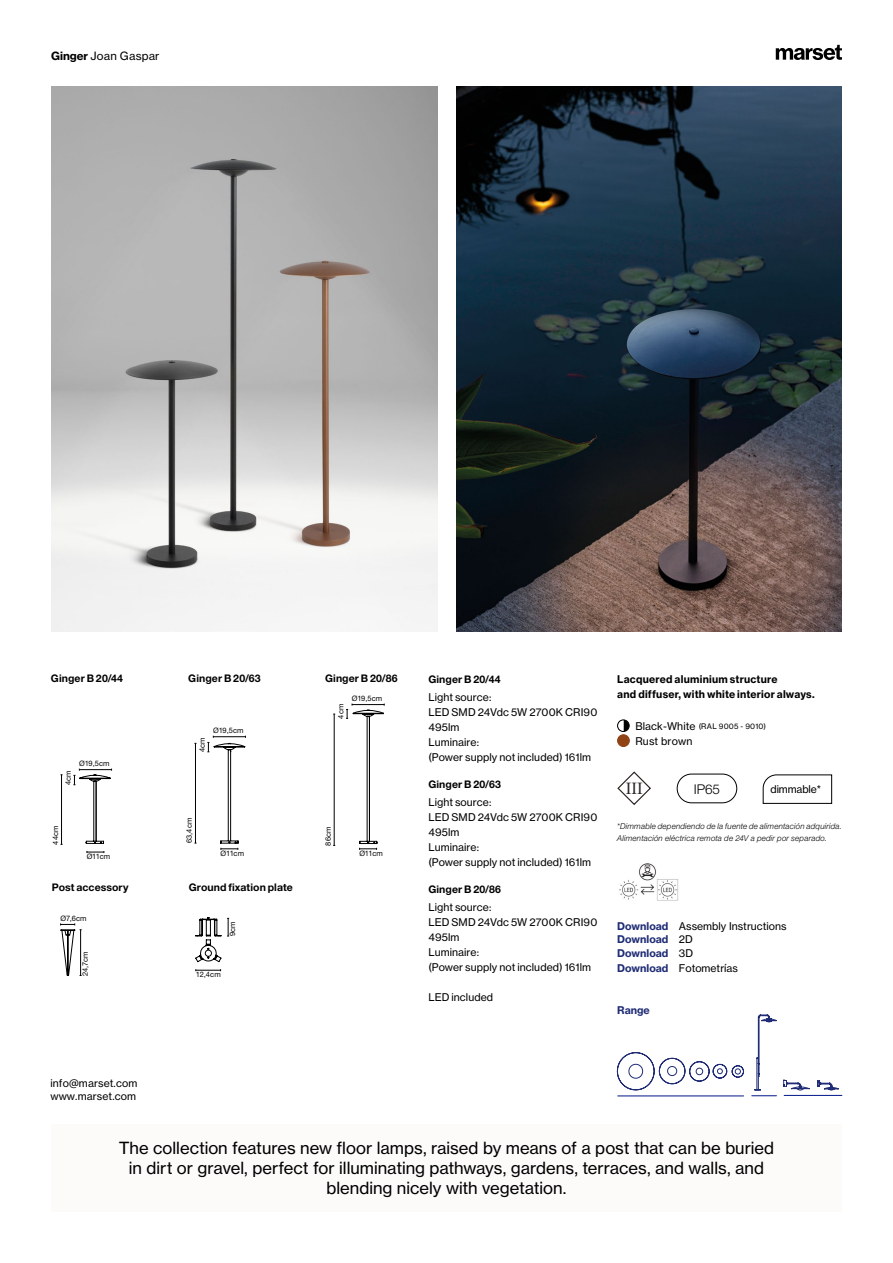
<style>
.page{position:relative;width:893px;height:1263px;background:#fff}
.page>*{position:absolute;margin:0;border:0;box-sizing:border-box;transform-origin:0 0}
.t1{font:16.5px/20.2px "N Haas Grotesk TX Pro 55 Rg";color:#000;text-align:center}
.t2{font:16.5px "Book Antiqua";color:#2a2522}
.t3{font:300 13.5px "Helvetica Neue LT Std";color:#000}
.t4{font:11.25px "N Haas Grotesk TX Pro 55 Rg";letter-spacing:.02em;color:#000}
.t5{font:10.5px/15px "N Haas Grotesk TX Pro 55 Rg";letter-spacing:.01em;color:#000}
.t6{font:700 10.5px "Helvetica Neue LT Std";letter-spacing:.01em;color:#000}
.t7{font:10.5px/15px "N Haas Grotesk TX Pro 75 Bd";letter-spacing:.02em;color:#000}
.t8{font:10.5px/13.5px "N Haas Grotesk TX Pro 75 Bd";color:#202d76}
.t9{font:10.5px "N Haas Grotesk TX Pro 55 Rg";letter-spacing:-.01em;color:#000}
.t10{font:italic 300 8.1px/12.9px "Helvetica Neue LT Std";letter-spacing:.02em;color:#000}
.t11{font:7.5px "Helvetica Neue LT Std";letter-spacing:.015em;color:#000}
.t12{font:7.5px "N Haas Grotesk TX Pro 55 Rg";letter-spacing:.03em;color:#000}
.s1{font-family:"N Haas Grotesk TX Pro 75 Bd"}
.s2{font-size:10.5px}
.s3{font-family:"N Haas Grotesk TX Pro 75 Bd";color:#202d76}
.s4{font-family:"N Haas Grotesk TX Pro 55 Rg";color:#000}
</style>
<div class="page">
<img style="left:456px;top:86px;width:386px;height:545px">
<img style="left:51px;top:86px;width:386px;height:545px">
<svg style="left:776px;top:45px;width:66px;height:15px"></svg>
<div style="left:618px;top:720px;width:11px;height:11px;background:#000;border-radius:50%"></div>
<svg style="left:618px;top:720px;width:6px;height:10px"></svg>
<div style="left:617px;top:720px;width:12px;height:12px;border:1px solid #000;border-radius:50%"></div>
<div style="left:618px;top:735px;width:11px;height:11px;background:#904315;border-radius:50%"></div>
<div style="left:617px;top:734px;width:13px;height:13px;border:1px solid #904315;border-radius:50%"></div>
<div style="left:677px;top:774px;width:60px;height:29px;border:1px solid #000;border-radius:14px"></div>
<div style="left:52px;top:1125px;width:790px;height:87px;background:#fcfbfa"></div>
<hr style="left:61px;top:775px;width:1px;height:69px;background:#000">
<svg style="left:87px;top:851px;width:18px;height:2px"></svg>
<svg style="left:73px;top:769px;width:39px;height:75px"></svg>
<hr style="left:195px;top:743px;width:1px;height:100px;background:#000">
<svg style="left:207px;top:736px;width:39px;height:114px"></svg>
<hr style="left:334px;top:714px;width:1px;height:131px;background:#000">
<svg style="left:346px;top:703px;width:39px;height:147px"></svg>
<svg style="left:617px;top:771px;width:34px;height:34px"></svg>
<svg style="left:763px;top:774px;width:69px;height:30px"></svg>
<hr style="left:618px;top:1096px;width:126px;height:1px;background:#001789">
<svg style="left:617px;top:1052px;width:127px;height:38px"></svg>
<svg style="left:752px;top:1014px;width:25px;height:82px"></svg>
<svg style="left:60px;top:923px;width:22px;height:53px"></svg>
<svg style="left:196px;top:969px;width:25px;height:2px"></svg>
<svg style="left:195px;top:917px;width:34px;height:45px"></svg>
<img style="left:619px;top:863px;width:60px;height:38px">
<hr style="left:784px;top:1095px;width:58px;height:1px;background:#001789">
<svg style="left:783px;top:1080px;width:27px;height:10px"></svg>
<svg style="left:817px;top:1081px;width:21px;height:9px"></svg>
<p class="t4" style="left:51px;top:49px;width:110px"><span class="s1">Ginger</span> Joan Gaspar</p>
<p class="t6" style="left:51px;top:672px;width:74px">Ginger B 20/44</p>
<p class="t11" style="left:64px;top:785px;width:16px;rotate:-90deg">4cm</p>
<p class="t11" style="left:79px;top:759px;width:32px">Ø19,5cm</p>
<p class="t11" style="left:51px;top:844px;width:21px;rotate:-90deg">44cm</p>
<p class="t11" style="left:87px;top:852px;width:25px">Ø11cm</p>
<p class="t6" style="left:52px;top:880px;width:78px">Post accessory</p>
<p class="t11" style="left:61px;top:914px;width:28px">Ø7,6cm</p>
<p class="t11" style="left:81px;top:976px;width:26px;rotate:-90deg">24,7cm</p>
<p class="t5" style="left:50px;top:1076px;width:88px;line-height:13.5px">info@marset.com www.marset.com</p>
<p class="t6" style="left:188px;top:671px;width:74px">Ginger B 20/63</p>
<p class="t11" style="left:198px;top:752px;width:16px;rotate:-90deg">4cm</p>
<p class="t11" style="left:213px;top:726px;width:32px">Ø19,5cm</p>
<p class="t11" style="left:185px;top:843px;width:27px;rotate:-90deg">63,4cm</p>
<p class="t11" style="left:221px;top:849px;width:25px">Ø11cm</p>
<p class="t6" style="left:189px;top:880px;width:106px">Ground fixation plate</p>
<p class="t11" style="left:228px;top:936px;width:16px;rotate:-90deg">9cm</p>
<p class="t11" style="left:196px;top:970px;width:26px">12,4cm</p>
<p class="t6" style="left:325px;top:671px;width:74px">Ginger B 20/86</p>
<p class="t11" style="left:352px;top:694px;width:32px">Ø19,5cm</p>
<p class="t11" style="left:336px;top:718px;width:16px;rotate:-90deg">4cm</p>
<p class="t11" style="left:324px;top:846px;width:21px;rotate:-90deg">86cm</p>
<p class="t11" style="left:359px;top:849px;width:25px">Ø11cm</p>
<p class="t6" style="left:428px;top:673px;width:74px">Ginger B 20/44</p>
<p class="t5" style="left:428px;top:690px;width:170px">Light source:<br>LED SMD 24Vdc 5W 2700K CRI90<br>495lm<br>Luminaire:<br>(Power supply not included) 161lm</p>
<p class="t6" style="left:428px;top:778px;width:74px">Ginger B 20/63</p>
<p class="t5" style="left:428px;top:795px;width:170px">Light source:<br>LED SMD 24Vdc 5W 2700K CRI90<br>495lm<br>Luminaire:<br>(Power supply not included) 161lm</p>
<p class="t6" style="left:428px;top:883px;width:74px">Ginger B 20/86</p>
<p class="t5" style="left:428px;top:900px;width:170px">Light source:<br>LED SMD 24Vdc 5W 2700K CRI90<br>495lm<br>Luminaire:<br>(Power supply not included) 161lm</p>
<p class="t5" style="left:428px;top:990px;width:66px">LED included</p>
<p class="t7" style="left:617px;top:672px;width:199px">Lacquered aluminium structure<br>and diffuser, with white interior always.</p>
<p class="t12" style="left:635px;top:722px;width:132px"><span class="s2">Black-White</span> (RAL 9005 - 9010)</p>
<p class="t5" style="left:635px;top:733px;width:58px">Rust brown</p>
<h1 class="t2" style="left:626px;top:777px;width:18px">III</h1>
<p class="t9" style="left:770px;top:782px;width:52px">dimmable*</p>
<p class="t3" style="left:694px;top:781px;width:27px">IP65</p>
<p class="t10" style="left:617px;top:819px;width:226px">*Dimmable dependiendo de la fuente de alimentación adquirida.<br>Alimentación eléctrica remota de 24V a pedir por separado.</p>
<p class="t5" style="left:617px;top:919px;width:171px"><span class="s3">Download</span> Assembly Instructions</p>
<p class="t8" style="left:617px;top:933px;width:77px">Download <span class="s4">2D<br></span>Download <span class="s4">3D</span></p>
<p class="t5" style="left:617px;top:961px;width:122px"><span class="s3">Download</span> Fotometrías</p>
<p class="t8" style="left:617px;top:1004px;width:34px">Range</p>
<h1 class="t1" style="left:119px;top:1138px;width:657px">The collection features new floor lamps, raised by means of a post that can be buried in dirt or gravel, perfect for illuminating pathways, gardens, terraces, and walls, and blending nicely with vegetation.</h1>
</div>
